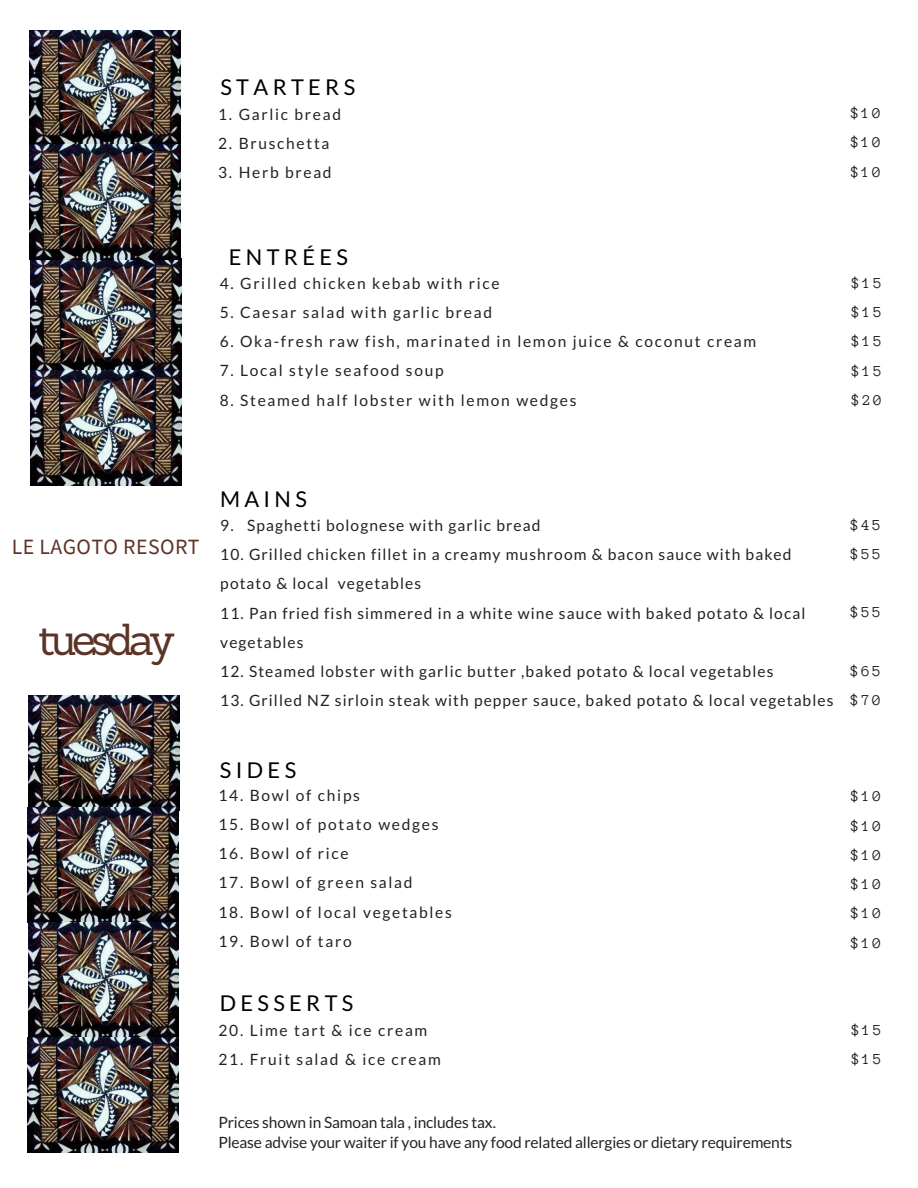
<style>
.page{position:relative;width:918px;height:1188px;background:#fff}
.page>*{position:absolute;margin:0;border:0;box-sizing:border-box;transform-origin:0 0}
.t1{font:43.65px "Sanchez";letter-spacing:-.11em;color:#5c3327}
.t2{font:21.75px "Lato";letter-spacing:.2em;color:#000}
.t3{font:21.75px "Source Sans Pro";letter-spacing:.02em;color:#5c3327}
.t4{font:15.6px/29.2px "Lato";letter-spacing:.07em;color:#212121}
.t5{font:15.6px "Lato";letter-spacing:.11em;color:#212121}
.t6{font:15.6px/20.2px "Lato";letter-spacing:-.01em;color:#222}
.t7{font:15.6px/29.2px "Anonymous Pro";letter-spacing:.16em;color:#222;text-align:justify}
.t8{font:15.6px "Lato";letter-spacing:.11em;color:#222}
.s1{color:#212121}
</style>
<div class="page">
<img style="left:30px;top:31px;width:151px;height:343px">
<img style="left:31px;top:370px;width:150px;height:115px">
<img style="left:28px;top:695px;width:151px;height:113px">
<img style="left:28px;top:808px;width:151px;height:345px">
<h2 class="t2" style="left:220px;top:74px;width:136px">STARTERS</h2>
<p class="t8" style="left:218px;top:104px;width:124px">1. Garlic bread</p>
<p class="t8" style="left:218px;top:134px;width:113px">2. Bruschetta</p>
<p class="t8" style="left:218px;top:163px;width:115px">3. Herb <span class="s1">bread</span></p>
<h2 class="t2" style="left:229px;top:244px;width:121px">ENTRÉES</h2>
<p class="t5" style="left:220px;top:273px;width:282px">4. Grilled chicken kebab with rice</p>
<p class="t5" style="left:220px;top:302px;width:274px">5. Caesar salad with garlic bread</p>
<p class="t5" style="left:220px;top:332px;width:538px">6. Oka-fresh raw fish, marinated in lemon juice &amp; coconut cream</p>
<p class="t5" style="left:220px;top:361px;width:225px">7. Local style seafood soup</p>
<p class="t5" style="left:220px;top:390px;width:358px">8. Steamed half lobster with lemon wedges</p>
<p class="t7" style="left:851px;top:99px;width:32px">$10 $10 $10</p>
<p class="t7" style="left:851px;top:268px;width:32px">$15 $15 $15 $15 $20</p>
<h2 class="t3" style="left:12px;top:533px;width:189px">LE LAGOTO RESORT</h2>
<h1 class="t1" style="left:38px;top:612px;width:139px">tuesday</h1>
<h2 class="t2" style="left:220px;top:485px;width:88px">MAINS</h2>
<p class="t4" style="left:220px;top:510px;width:322px">9. Spaghetti bolognese with garlic bread</p>
<p class="t4" style="left:220px;top:539px;width:573px">10. Grilled chicken fillet in a creamy mushroom &amp; bacon sauce with baked potato &amp; local vegetables</p>
<p class="t4" style="left:220px;top:598px;width:587px">11. Pan fried fish simmered in a white wine sauce with baked potato &amp; local vegetables</p>
<p class="t4" style="left:220px;top:656px;width:555px">12. Steamed lobster with garlic butter ,baked potato &amp; local vegetables</p>
<p class="t4" style="left:220px;top:686px;width:615px">13. Grilled NZ sirloin steak with pepper sauce, baked potato &amp; local vegetables</p>
<p class="t7" style="left:851px;top:510px;width:32px">$45 $55</p>
<p class="t7" style="left:851px;top:598px;width:32px">$55</p>
<p class="t7" style="left:851px;top:656px;width:32px">$65 $70</p>
<h2 class="t2" style="left:220px;top:756px;width:78px">SIDES</h2>
<p class="t5" style="left:219px;top:785px;width:143px">14. Bowl of chips</p>
<p class="t5" style="left:219px;top:814px;width:221px">15. Bowl of potato wedges</p>
<p class="t5" style="left:219px;top:844px;width:132px">16. Bowl of rice</p>
<p class="t5" style="left:219px;top:873px;width:195px">17. Bowl of green salad</p>
<p class="t5" style="left:219px;top:902px;width:235px">18. Bowl of local vegetables</p>
<p class="t5" style="left:219px;top:931px;width:135px">19. Bowl of taro</p>
<h2 class="t2" style="left:220px;top:989px;width:135px">DESSERTS</h2>
<p class="t5" style="left:219px;top:1021px;width:210px">20. Lime tart &amp; ice cream</p>
<p class="t5" style="left:219px;top:1050px;width:224px">21. Fruit salad &amp; ice cream</p>
<p class="t6" style="left:218px;top:1112px;width:575px">Prices shown in Samoan tala , includes tax.<br>Please advise your waiter if you have any food related allergies or dietary requirements</p>
<p class="t7" style="left:851px;top:782px;width:32px">$10 $10 $10 $10 $10 $10</p>
<p class="t7" style="left:851px;top:1015px;width:32px">$15 $15</p>
</div>
